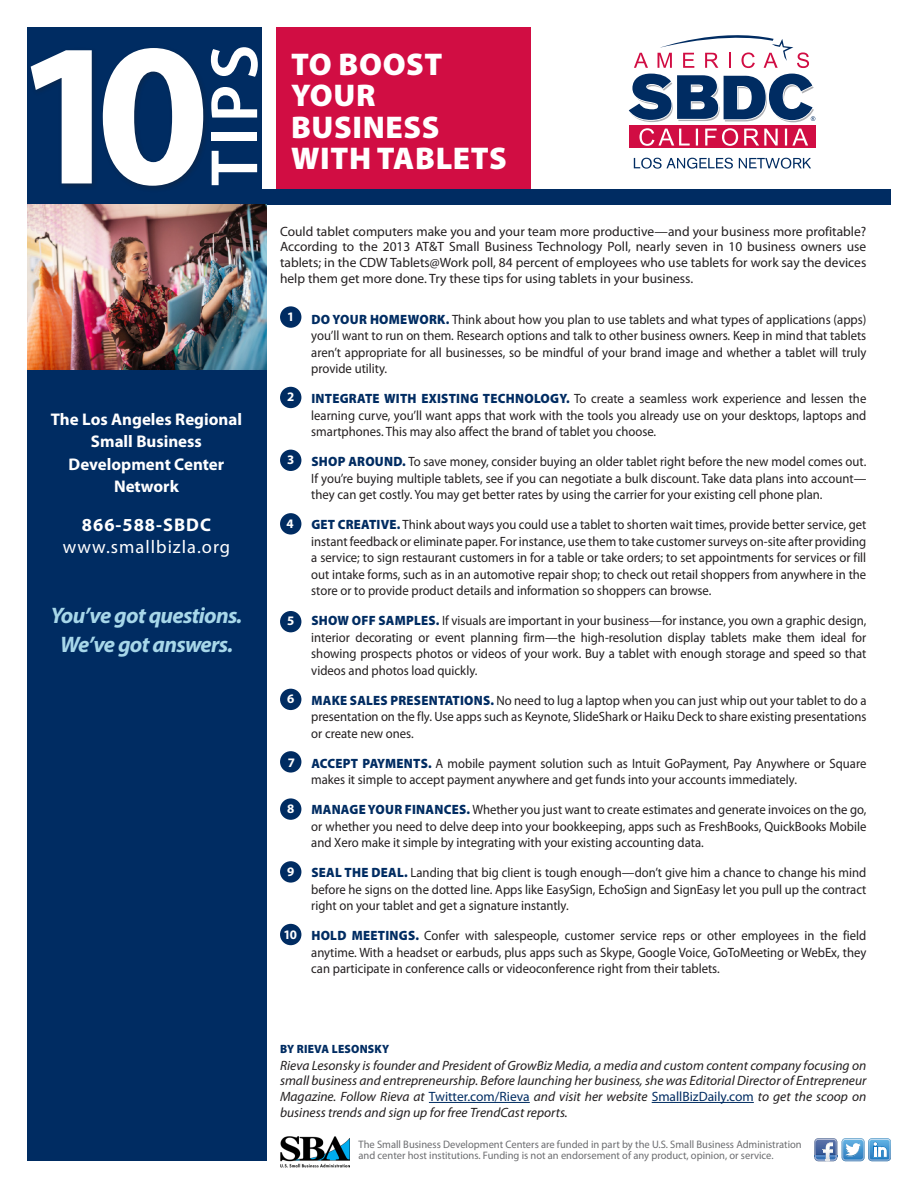
<style>
.page{position:relative;width:918px;height:1188px;background:#fff}
.page>*{position:absolute;margin:0;border:0;box-sizing:border-box;transform-origin:0 0}
.t1{font:700 204.9px "Myriad Pro";color:#fff}
.t2{font:600 67.5px "Myriad Pro";color:#fff}
.t3{font:900 31.5px/31.5px "Myriad Pro";letter-spacing:.02em;color:#fff}
.t4{font:italic 700 22.5px "Myriad Pro";letter-spacing:-.03em;color:#a7d7e9}
.t5{font:18.45px "Myriad Pro";letter-spacing:.055em;color:#fff}
.t6{font:700 18.45px "Myriad Pro";letter-spacing:.055em;color:#fff}
.t7{font:700 16.95px/22.5px "Myriad Pro";color:#fff;text-align:center}
.t8{font:13.5px/16.5px "Myriad Pro";color:#231f20;text-align:justify;scale:.94 1}
.t9{font:italic 13.5px/15.8px "Myriad Pro";color:#231f20;text-align:justify}
.t10{font:13.5px/15.8px "Myriad Pro";color:#231f20;text-align:justify}
.t11{font:700 13.05px "Myriad Pro";color:#fff}
.t12{font:900 12px "Myriad Pro";letter-spacing:.02em;color:#002c62;scale:.95 1}
.t13{font:10.8px/10.9px "Myriad Pro";color:#6c6d70}
.s1{font-weight:900;color:#002c62}
.s2{font-style:normal;color:#002c62}
</style>
<div class="page">
<div style="left:277px;top:27px;width:254px;height:174px;background:#d10d43"></div>
<div style="left:27px;top:27px;width:235px;height:170px;background:#002c62"></div>
<div style="left:27px;top:197px;width:239px;height:964px;background:#002c62"></div>
<div style="left:280px;top:306px;width:21px;height:22px;background:#002c62;border-radius:50%"></div>
<div style="left:280px;top:387px;width:21px;height:21px;background:#002c62;border-radius:50%"></div>
<div style="left:280px;top:450px;width:21px;height:21px;background:#002c62;border-radius:50%"></div>
<div style="left:280px;top:513px;width:21px;height:22px;background:#002c62;border-radius:50%"></div>
<div style="left:280px;top:689px;width:21px;height:21px;background:#002c62;border-radius:50%"></div>
<div style="left:280px;top:751px;width:21px;height:22px;background:#002c62;border-radius:50%"></div>
<div style="left:280px;top:798px;width:21px;height:22px;background:#002c62;border-radius:50%"></div>
<div style="left:280px;top:861px;width:21px;height:22px;background:#002c62;border-radius:50%"></div>
<div style="left:280px;top:924px;width:21px;height:21px;background:#002c62;border-radius:50%"></div>
<img style="left:281px;top:1136px;width:69px;height:31px">
<div style="left:280px;top:611px;width:21px;height:21px;background:#002c62;border-radius:50%"></div>
<div style="left:27px;top:189px;width:863px;height:15px;background:#002c62"></div>
<div style="left:629px;top:126px;width:186px;height:22px;background:#d10d43"></div>
<svg style="left:639px;top:128px;width:169px;height:18px"></svg>
<svg style="left:634px;top:158px;width:177px;height:11px"></svg>
<svg style="left:628px;top:35px;width:187px;height:87px"></svg>
<svg style="left:814px;top:1138px;width:77px;height:23px"></svg>
<img style="left:27px;top:204px;width:239px;height:166px">
<div style="left:28px;top:45px;width:182px;height:148px;background:#062956"></div>
<hr style="left:429px;top:1102px;width:101px;height:1px;background:#002c62">
<hr style="left:652px;top:1102px;width:102px;height:1px;background:#002c62">
<p class="t1" style="left:13px;top:-19px;width:198px">10</p>
<p class="t2" style="left:192px;top:186px;width:143px;rotate:-90deg">TIPS</p>
<p class="t7" style="left:51px;top:407px;width:193px">The Los Angeles Regional<br>Small Business<br>Development Center<br>Network</p>
<p class="t6" style="left:82px;top:512px;width:131px">866-588-SBDC</p>
<p class="t5" style="left:63px;top:535px;width:169px">www.smallbizla.org</p>
<p class="t4" style="left:51px;top:601px;width:193px">You’ve got questions.</p>
<p class="t4" style="left:60px;top:630px;width:175px">We’ve got answers.</p>
<p class="t3" style="left:291px;top:47px;width:217px">TO BOOST<br>YOUR<br>BUSINESS<br>WITH TABLETS</p>
<p class="t10" style="left:280px;top:223px;width:588px">Could tablet computers make you and your team more productive—and your business more profitable?<br>According to the 2013 AT&amp;T Small Business Technology Poll, nearly seven in 10 business owners use tablets; in the CDW Tablets@Work poll, 84 percent of employees who use tablets for work say the devices help them get more done. Try these tips for using tablets in your business.</p>
<p class="t11" style="left:287px;top:308px;width:9px">1</p>
<p class="t11" style="left:287px;top:388px;width:9px">2</p>
<p class="t11" style="left:287px;top:452px;width:9px">3</p>
<p class="t11" style="left:286px;top:515px;width:9px">4</p>
<p class="t11" style="left:287px;top:613px;width:9px">5</p>
<p class="t11" style="left:287px;top:690px;width:9px">6</p>
<p class="t11" style="left:288px;top:754px;width:9px">7</p>
<p class="t11" style="left:287px;top:800px;width:9px">8</p>
<p class="t11" style="left:287px;top:863px;width:9px">9</p>
<p class="t11" style="left:284px;top:926px;width:15px">10</p>
<p class="t8" style="left:311px;top:311px;width:592px"><span class="s1">DO YOUR HOMEWORK.</span> Think about how you plan to use tablets and what types of applications (apps) you’ll want to run on them. Research options and talk to other business owners. Keep in mind that tablets aren’t appropriate for all businesses, so be mindful of your brand image and whether a tablet will truly provide utility.</p>
<p class="t8" style="left:311px;top:390px;width:592px"><span class="s1">INTEGRATE WITH EXISTING TECHNOLOGY.</span> To create a seamless work experience and lessen the learning curve, you’ll want apps that work with the tools you already use on your desktops, laptops and smartphones. This may also affect the brand of tablet you choose.</p>
<p class="t8" style="left:311px;top:453px;width:592px"><span class="s1">SHOP AROUND.</span> To save money, consider buying an older tablet right before the new model comes out.<br>If you’re buying multiple tablets, see if you can negotiate a bulk discount. Take data plans into account— they can get costly. You may get better rates by using the carrier for your existing cell phone plan.</p>
<p class="t8" style="left:311px;top:516px;width:592px"><span class="s1">GET CREATIVE.</span> Think about ways you could use a tablet to shorten wait times, provide better service, get instant feedback or eliminate paper. For instance, use them to take customer surveys on-site after providing a service; to sign restaurant customers in for a table or take orders; to set appointments for services or fill out intake forms, such as in an automotive repair shop; to check out retail shoppers from anywhere in the store or to provide product details and information so shoppers can browse.</p>
<p class="t8" style="left:311px;top:612px;width:592px"><span class="s1">SHOW OFF SAMPLES.</span> If visuals are important in your business—for instance, you own a graphic design, interior decorating or event planning firm—the high-resolution display tablets make them ideal for showing prospects photos or videos of your work. Buy a tablet with enough storage and speed so that videos and photos load quickly.</p>
<p class="t8" style="left:311px;top:692px;width:592px"><span class="s1">MAKE SALES PRESENTATIONS.</span> No need to lug a laptop when you can just whip out your tablet to do a presentation on the fly. Use apps such as Keynote, SlideShark or Haiku Deck to share existing presentations or create new ones.</p>
<p class="t8" style="left:311px;top:755px;width:592px"><span class="s1">ACCEPT PAYMENTS.</span> A mobile payment solution such as Intuit GoPayment, Pay Anywhere or Square makes it simple to accept payment anywhere and get funds into your accounts immediately.</p>
<p class="t8" style="left:311px;top:801px;width:592px"><span class="s1">MANAGE YOUR FINANCES.</span> Whether you just want to create estimates and generate invoices on the go, or whether you need to delve deep into your bookkeeping, apps such as FreshBooks, QuickBooks Mobile and Xero make it simple by integrating with your existing accounting data.</p>
<p class="t8" style="left:311px;top:864px;width:592px"><span class="s1">SEAL THE DEAL.</span> Landing that big client is tough enough—don’t give him a chance to change his mind before he signs on the dotted line. Apps like EasySign, EchoSign and SignEasy let you pull up the contract right on your tablet and get a signature instantly.</p>
<p class="t8" style="left:311px;top:927px;width:592px"><span class="s1">HOLD MEETINGS.</span> Confer with salespeople, customer service reps or other employees in the field anytime. With a headset or earbuds, plus apps such as Skype, Google Voice, GoToMeeting or WebEx, they can participate in conference calls or videoconference right from their tablets.</p>
<p class="t12" style="left:280px;top:1041px;width:116px">BY RIEVA LESONSKY</p>
<p class="t9" style="left:280px;top:1057px;width:588px">Rieva Lesonsky is founder and President of GrowBiz Media, a media and custom content company focusing on small business and entrepreneurship. Before launching her business, she was Editorial Director of Entrepreneur Magazine. Follow Rieva at <span class="s2">Twitter.com/Rieva</span> and visit her website <span class="s2">SmallBizDaily.com</span> to get the scoop on business trends and sign up for free TrendCast reports.</p>
<p class="t13" style="left:359px;top:1139px;width:445px">The Small Business Development Centers are funded in part by the U.S. Small Business Administration and center host institutions. Funding is not an endorsement of any product, opinion, or service.</p>
</div>
